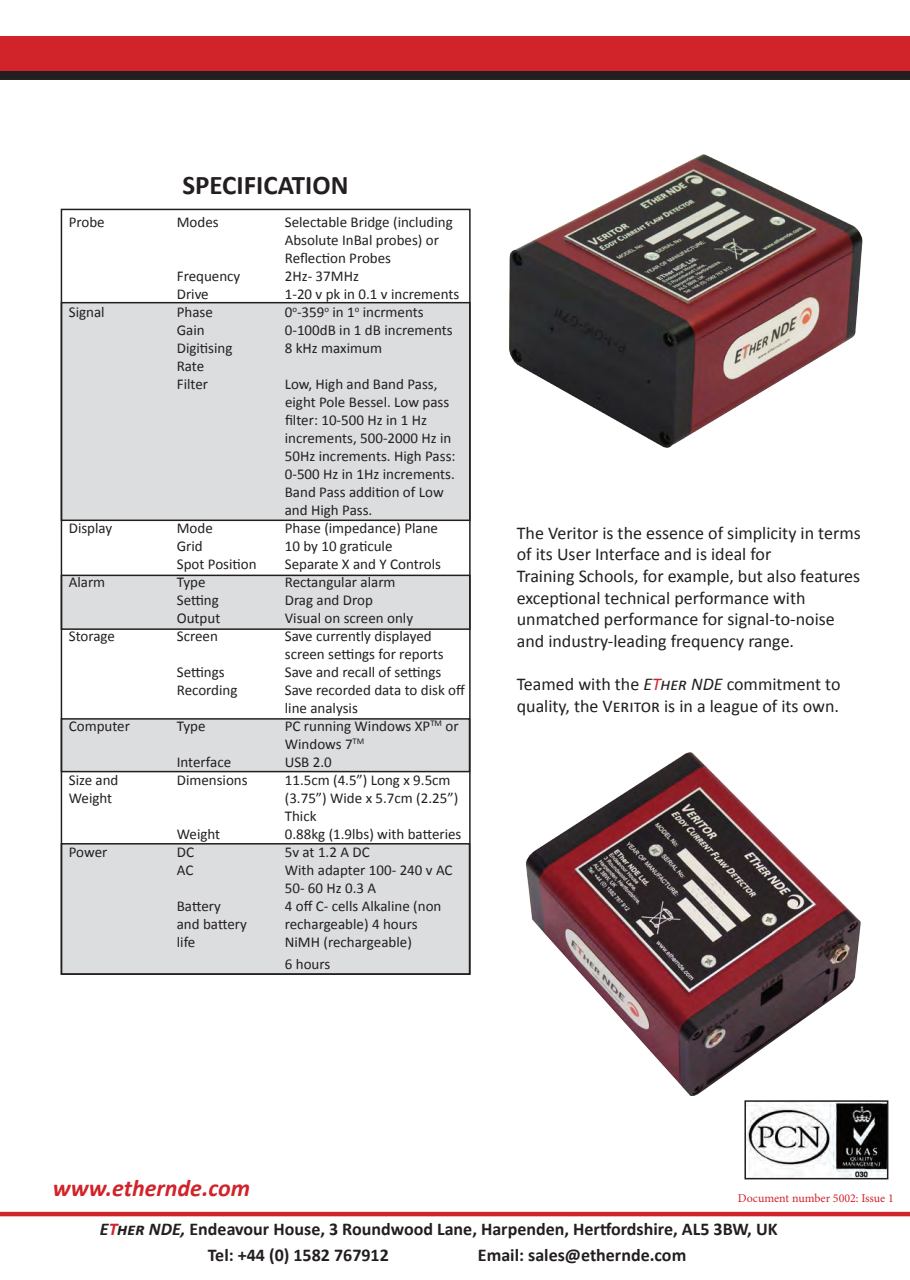
<style>
.page{position:relative;width:910px;height:1280px;background:#fff}
.page>*{position:absolute;margin:0;border:0;box-sizing:border-box;transform-origin:0 0}
.t1{font:italic 700 34.5px "Calibri";color:#231f20;scale:.95 1}
.t2{font:700 27px "Calibri";color:#231f20}
.t3{font:italic 700 24px "Calibri";color:#d1232a}
.t4{font:18px/21.6px "Calibri";color:#231f20}
.t5{font:700 18px "Calibri";color:#231f20}
.t6{font:15px/18px "Calibri";color:#231f20}
.t7{font:12px "Minion Pro";color:#d1232a}
.s1{font-style:italic}
.s2{font-style:italic;color:#d1232a}
.s3{color:#ee1d23}
.s4{font-size:27.6px}
</style>
<div class="page">
<hr style="left:0;top:1212px;width:910px;height:4px;background:#d1232a">
<div style="left:61px;top:844px;width:409px;height:130px;background:#dcdddf"></div>
<div style="left:61px;top:843px;width:409px;height:132px;border:2px solid #231f20"></div>
<div style="left:61px;top:303px;width:409px;height:217px;background:#dcdddf"></div>
<div style="left:61px;top:302px;width:410px;height:219px;border:2px solid #231f20"></div>
<div style="left:61px;top:575px;width:409px;height:54px;background:#dcdddf"></div>
<div style="left:61px;top:575px;width:410px;height:55px;border:2px solid #231f20"></div>
<div style="left:61px;top:719px;width:409px;height:53px;background:#dcdddf"></div>
<div style="left:61px;top:718px;width:409px;height:54px;border:2px solid #231f20"></div>
<img style="left:509px;top:154px;width:354px;height:294px">
<img style="left:525px;top:752px;width:336px;height:344px">
<div style="left:0;top:36px;width:910px;height:35px;background:#d1232a"></div>
<div style="left:61px;top:209px;width:410px;height:766px;border:2px solid #231f20"></div>
<div style="left:0;top:71px;width:910px;height:9px;background:#231f20"></div>
<img style="left:747px;top:1103px;width:138px;height:73px">
<div style="left:744px;top:1100px;width:144px;height:79px;border:2px solid #231f20"></div>
<p class="t2" style="left:182px;top:168px;width:168px">SPECIFICATION</p>
<p class="t6" style="left:69px;top:213px;width:37px">Probe</p>
<p class="t6" style="left:177px;top:213px;width:43px">Modes</p>
<p class="t6" style="left:285px;top:213px;width:170px">Selectable Bridge (including</p>
<p class="t6" style="left:285px;top:231px;width:156px">Absolute InBal probes) or</p>
<p class="t6" style="left:285px;top:249px;width:108px">Reflection Probes</p>
<p class="t6" style="left:177px;top:267px;width:65px">Frequency</p>
<p class="t6" style="left:285px;top:267px;width:76px">2Hz- 37MHz</p>
<p class="t6" style="left:177px;top:285px;width:33px">Drive</p>
<p class="t6" style="left:285px;top:285px;width:176px">1-20 v pk in 0.1 v increments</p>
<p class="t6" style="left:69px;top:303px;width:37px">Signal</p>
<p class="t6" style="left:177px;top:303px;width:38px">Phase</p>
<p class="t6" style="left:285px;top:303px;width:140px">0<sup>o</sup>-359<sup>o</sup> in 1<sup>o</sup> incrments</p>
<p class="t6" style="left:177px;top:321px;width:29px">Gain</p>
<p class="t6" style="left:285px;top:321px;width:169px">0-100dB in 1 dB increments</p>
<p class="t6" style="left:177px;top:339px;width:57px">Digitising</p>
<p class="t6" style="left:285px;top:339px;width:99px">8 kHz maximum</p>
<p class="t6" style="left:177px;top:357px;width:29px">Rate</p>
<p class="t6" style="left:177px;top:375px;width:33px">Filter</p>
<p class="t6" style="left:285px;top:375px;width:166px">Low, High and Band Pass, eight Pole Bessel. Low pass</p>
<p class="t6" style="left:285px;top:411px;width:172px">filter: 10-500 Hz in 1 Hz increments, 500-2000 Hz in<br>50Hz increments. High Pass:<br>0-500 Hz in 1Hz increments.<br>Band Pass addition of Low and High Pass.</p>
<p class="t6" style="left:69px;top:519px;width:45px">Display</p>
<p class="t6" style="left:177px;top:519px;width:38px">Mode</p>
<p class="t6" style="left:285px;top:519px;width:155px">Phase (impedance) Plane</p>
<p class="t6" style="left:177px;top:537px;width:28px">Grid</p>
<p class="t6" style="left:285px;top:537px;width:109px">10 by 10 graticule</p>
<p class="t6" style="left:177px;top:555px;width:81px">Spot Position</p>
<p class="t6" style="left:285px;top:555px;width:158px">Separate X and Y Controls</p>
<p class="t6" style="left:69px;top:573px;width:38px">Alarm</p>
<p class="t6" style="left:177px;top:573px;width:30px">Type</p>
<p class="t6" style="left:285px;top:573px;width:112px">Rectangular alarm</p>
<p class="t6" style="left:177px;top:591px;width:44px">Setting</p>
<p class="t6" style="left:285px;top:591px;width:90px">Drag and Drop</p>
<p class="t6" style="left:177px;top:609px;width:45px">Output</p>
<p class="t6" style="left:285px;top:609px;width:130px">Visual on screen only</p>
<p class="t6" style="left:69px;top:627px;width:48px">Storage</p>
<p class="t6" style="left:177px;top:627px;width:43px">Screen</p>
<p class="t6" style="left:285px;top:627px;width:160px">Save currently displayed screen settings for reports</p>
<p class="t6" style="left:177px;top:663px;width:49px">Settings</p>
<p class="t6" style="left:285px;top:663px;width:158px">Save and recall of settings</p>
<p class="t6" style="left:177px;top:681px;width:62px">Recording</p>
<p class="t6" style="left:285px;top:681px;width:182px">Save recorded data to disk off line analysis</p>
<p class="t6" style="left:69px;top:717px;width:63px">Computer</p>
<p class="t6" style="left:177px;top:717px;width:30px">Type</p>
<p class="t6" style="left:285px;top:717px;width:175px">PC running Windows XP<sup>TM</sup> or<br>Windows 7<sup>TM</sup></p>
<p class="t6" style="left:177px;top:753px;width:56px">Interface</p>
<p class="t6" style="left:285px;top:753px;width:49px">USB 2.0</p>
<p class="t6" style="left:69px;top:771px;width:51px">Size and</p>
<p class="t6" style="left:177px;top:771px;width:72px">Dimensions</p>
<p class="t6" style="left:285px;top:771px;width:167px">11.5cm (4.5”) Long x 9.5cm</p>
<p class="t6" style="left:69px;top:789px;width:45px">Weight</p>
<p class="t6" style="left:285px;top:789px;width:175px">(3.75”) Wide x 5.7cm (2.25”)<br>Thick</p>
<p class="t6" style="left:177px;top:825px;width:45px">Weight</p>
<p class="t6" style="left:285px;top:825px;width:178px">0.88kg (1.9lbs) with batteries</p>
<p class="t6" style="left:69px;top:843px;width:40px">Power</p>
<p class="t6" style="left:177px;top:843px;width:19px">DC</p>
<p class="t6" style="left:285px;top:843px;width:86px">5v at 1.2 A DC</p>
<p class="t6" style="left:177px;top:861px;width:18px">AC</p>
<p class="t6" style="left:285px;top:861px;width:169px">With adapter 100- 240 v AC<br>50- 60 Hz 0.3 A</p>
<p class="t6" style="left:177px;top:897px;width:46px">Battery</p>
<p class="t6" style="left:285px;top:897px;width:158px">4 off C- cells Alkaline (non</p>
<p class="t6" style="left:177px;top:915px;width:72px">and battery</p>
<p class="t6" style="left:285px;top:915px;width:134px">rechargeable) 4 hours</p>
<p class="t6" style="left:177px;top:933px;width:20px">life</p>
<p class="t6" style="left:285px;top:933px;width:129px">NiMH (rechargeable)</p>
<p class="t6" style="left:285px;top:955px;width:47px">6 hours</p>
<p class="t4" style="left:517px;top:522px;width:345px">The Veritor is the essence of simplicity in terms of its User Interface and is ideal for</p>
<p class="t4" style="left:517px;top:565px;width:345px">Training Schools, for example, but also features exceptional technical performance with unmatched performance for signal-to-noise and industry-leading frequency range.</p>
<p class="t4" style="left:517px;top:673px;width:325px">Teamed with the <span class="s1">E</span><span class="s2">T</span><span class="s1">her NDE</span> commitment to quality, the Veritor is in a league of its own.</p>
<p class="t3" style="left:53px;top:1173px;width:199px">www.ethernde.com</p>
<p class="t7" style="left:738px;top:1190px;width:158px">Document number 5002: Issue 1</p>
<p class="t5" style="left:100px;top:1217px;width:679px"><span class="s1">E</span><span class="s2">T</span><span class="s1">her NDE,</span> Endeavour House, 3 Roundwood Lane, Harpenden, Hertfordshire, AL5 3BW, UK</p>
<p class="t5" style="left:208px;top:1243px;width:182px">Tel: +44 (0) 1582 767912</p>
<p class="t5" style="left:478px;top:1243px;width:210px">Email: sales@ethernde.com</p>
<h1 class="t1" style="left:688px;top:1219px;width:149px">E<span class="s3">T</span><span class="s4">HER</span> NDE</h1>
</div>
